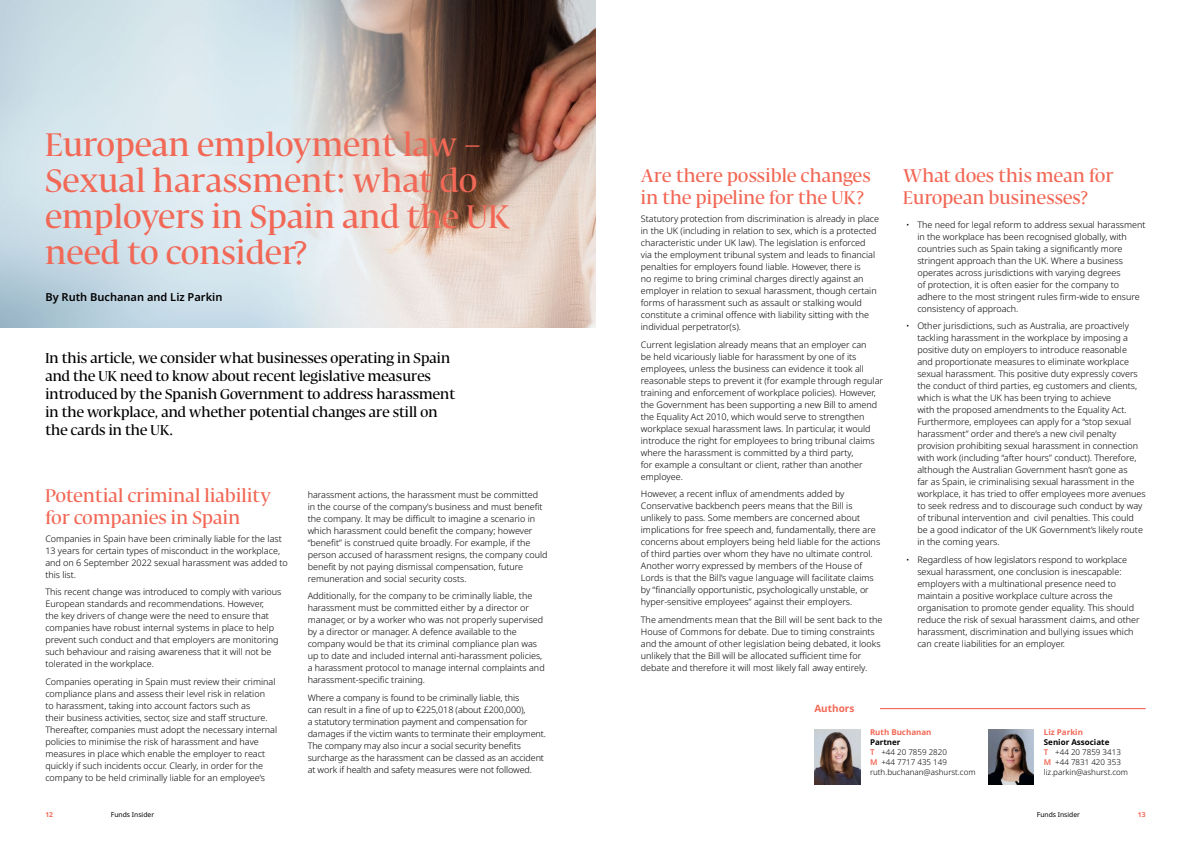
<style>
.page{position:relative;width:1191px;height:842px;background:#fff}
.page>*{position:absolute;margin:0;border:0;box-sizing:border-box;transform-origin:0 0}
.t1{font:500 32px/36px "Fedra Serif Display";letter-spacing:.02em;color:#f26856}
.t2{font:500 18px/22px "Fedra Serif Display";letter-spacing:.02em;color:#f26856}
.t3{font:500 14px/18px "Fedra Serif Display";letter-spacing:.01em;color:#000}
.t4{font:600 11px "Noto Sans";color:#000}
.t5{font:700 10px "Noto Sans";color:#f26856}
.t6{font:300 9px/12px "Noto Sans";color:#000}
.t7{font:300 8px/10px "Noto Sans";color:#000}
.t8{font:700 8px "Noto Sans";color:#f26856}
.t9{font:6.8px "Noto Sans";color:#000}
.t10{font:700 6.8px "Noto Sans";color:#f26856}
.s1{font-weight:700}
.s2{font-weight:600;color:#f26856}
</style>
<div class="page">
<img style="left:0;top:0;width:595px;height:327px">
<img style="left:814px;top:729px;width:46px;height:55px">
<img style="left:988px;top:729px;width:46px;height:55px">
<hr style="left:880px;top:708px;width:265px;height:1px;background:#f0533f">
<h1 class="t1" style="left:45px;top:130px;width:466px">European employment law –<br>Sexual harassment: what do employers in Spain and the UK need to consider?</h1>
<p class="t4" style="left:45px;top:291px;width:179px">By Ruth Buchanan and Liz Parkin</p>
<p class="t3" style="left:45px;top:350px;width:411px">In this article, we consider what businesses operating in Spain and the UK need to know about recent legislative measures introduced by the Spanish Government to address harassment in the workplace, and whether potential changes are still on the cards in the UK.</p>
<h2 class="t2" style="left:45px;top:487px;width:227px">Potential criminal liability for companies in Spain</h2>
<p class="t6" style="left:45px;top:533px;width:244px">Companies in Spain have been criminally liable for the last 13 years for certain types of misconduct in the workplace, and on 6 September 2022 sexual harassment was added to this list.</p>
<p class="t6" style="left:45px;top:586px;width:238px">This recent change was introduced to comply with various European standards and recommendations. However,<br>the key drivers of change were the need to ensure that companies have robust internal systems in place to help prevent such conduct and that employers are monitoring such behaviour and raising awareness that it will not be tolerated in the workplace.</p>
<p class="t6" style="left:45px;top:676px;width:233px">Companies operating in Spain must review their criminal compliance plans and assess their level risk in relation<br>to harassment, taking into account factors such as<br>their business activities, sector, size and staff structure.<br>Thereafter, companies must adopt the necessary internal policies to minimise the risk of harassment and have measures in place which enable the employer to react quickly if such incidents occur. Clearly, in order for the company to be held criminally liable for an employee’s</p>
<p class="t6" style="left:308px;top:488px;width:241px">harassment actions, the harassment must be committed in the course of the company’s business and must benefit the company. It may be difficult to imagine a scenario in which harassment could benefit the company; however “benefit” is construed quite broadly. For example, if the person accused of harassment resigns, the company could benefit by not paying dismissal compensation, future remuneration and social security costs.</p>
<p class="t6" style="left:308px;top:590px;width:238px">Additionally, for the company to be criminally liable, the harassment must be committed either by a director or manager, or by a worker who was not properly supervised by a director or manager. A defence available to the company would be that its criminal compliance plan was up to date and included internal anti-harassment policies, a harassment protocol to manage internal complaints and harassment-specific training.</p>
<p class="t6" style="left:308px;top:692px;width:240px">Where a company is found to be criminally liable, this<br>can result in a fine of up to €225,018 (about £200,000),<br>a statutory termination payment and compensation for damages if the victim wants to terminate their employment.<br>The company may also incur a social security benefits surcharge as the harassment can be classed as an accident at work if health and safety measures were not followed.</p>
<h2 class="t2" style="left:641px;top:167px;width:231px">Are there possible changes in the pipeline for the UK?</h2>
<p class="t6" style="left:641px;top:213px;width:240px">Statutory protection from discrimination is already in place in the UK (including in relation to sex, which is a protected characteristic under UK law). The legislation is enforced<br>via the employment tribunal system and leads to financial penalties for employers found liable. However, there is<br>no regime to bring criminal charges directly against an employer in relation to sexual harassment, though certain forms of harassment such as assault or stalking would constitute a criminal offence with liability sitting with the individual perpetrator(s).</p>
<p class="t6" style="left:641px;top:339px;width:244px">Current legislation already means that an employer can<br>be held vicariously liable for harassment by one of its employees, unless the business can evidence it took all reasonable steps to prevent it (for example through regular training and enforcement of workplace policies). However, the Government has been supporting a new Bill to amend the Equality Act 2010, which would serve to strengthen workplace sexual harassment laws. In particular, it would introduce the right for employees to bring tribunal claims where the harassment is committed by a third party,<br>for example a consultant or client, rather than another employee.</p>
<p class="t6" style="left:641px;top:488px;width:241px">However, a recent influx of amendments added by Conservative backbench peers means that the Bill is unlikely to pass. Some members are concerned about implications for free speech and, fundamentally, there are concerns about employers being held liable for the actions of third parties over whom they have no ultimate control.<br>Another worry expressed by members of the House of Lords is that the Bill’s vague language will facilitate claims by “financially opportunistic, psychologically unstable, or hyper-sensitive employees” against their employers.</p>
<p class="t6" style="left:641px;top:614px;width:243px">The amendments mean that the Bill will be sent back to the House of Commons for debate. Due to timing constraints and the amount of other legislation being debated, it looks unlikely that the Bill will be allocated sufficient time for debate and therefore it will most likely fall away entirely.</p>
<p class="t5" style="left:814px;top:702px;width:42px">Authors</p>
<h2 class="t2" style="left:903px;top:167px;width:212px">What does this mean for<br>European businesses?</h2>
<p class="t6" style="left:917px;top:219px;width:230px;text-indent:-11px">• The need for legal reform to address sexual harassment in the workplace has been recognised globally, with countries such as Spain taking a significantly more stringent approach than the UK. Where a business operates across jurisdictions with varying degrees<br>of protection, it is often easier for the company to adhere to the most stringent rules firm-wide to ensure consistency of approach.</p>
<p class="t6" style="left:917px;top:320px;width:230px;text-indent:-11px">• Other jurisdictions, such as Australia, are proactively tackling harassment in the workplace by imposing a positive duty on employers to introduce reasonable<br>and proportionate measures to eliminate workplace sexual harassment. This positive duty expressly covers the conduct of third parties, eg customers and clients, which is what the UK has been trying to achieve<br>with the proposed amendments to the Equality Act.<br>Furthermore, employees can apply for a “stop sexual harassment” order and there’s a new civil penalty provision prohibiting sexual harassment in connection with work (including “after hours” conduct). Therefore, although the Australian Government hasn’t gone as<br>far as Spain, ie criminalising sexual harassment in the workplace, it has tried to offer employees more avenues to seek redress and to discourage such conduct by way of tribunal intervention and civil penalties. This could be a good indicator of the UK Government’s likely route in the coming years.</p>
<p class="t6" style="left:917px;top:554px;width:224px;text-indent:-11px">• Regardless of how legislators respond to workplace sexual harassment, one conclusion is inescapable: employers with a multinational presence need to maintain a positive workplace culture across the organisation to promote gender equality. This should reduce the risk of sexual harassment claims, and other harassment, discrimination and bullying issues which can create liabilities for an employer.</p>
<p class="t8" style="left:870px;top:728px;width:63px">Ruth Buchanan</p>
<p class="t7" style="left:870px;top:737px;width:107px"><span class="s1">Partner<br></span><span class="s2">T</span> +44 20 7859 2820<br><span class="s2">M</span> +44 7717 435 149 ruth.buchanan@ashurst.com</p>
<p class="t8" style="left:1044px;top:728px;width:41px">Liz Parkin</p>
<p class="t7" style="left:1044px;top:737px;width:86px"><span class="s1">Senior Associate<br></span><span class="s2">T</span> +44 20 7859 3413<br><span class="s2">M</span> +44 7831 420 353 liz.parkin@ashurst.com</p>
<p class="t10" style="left:45px;top:811px;width:9px">12</p>
<p class="t9" style="left:111px;top:811px;width:45px">Funds Insider</p>
<p class="t9" style="left:1036px;top:811px;width:45px">Funds Insider</p>
<p class="t10" style="left:1137px;top:811px;width:9px">13</p>
</div>
